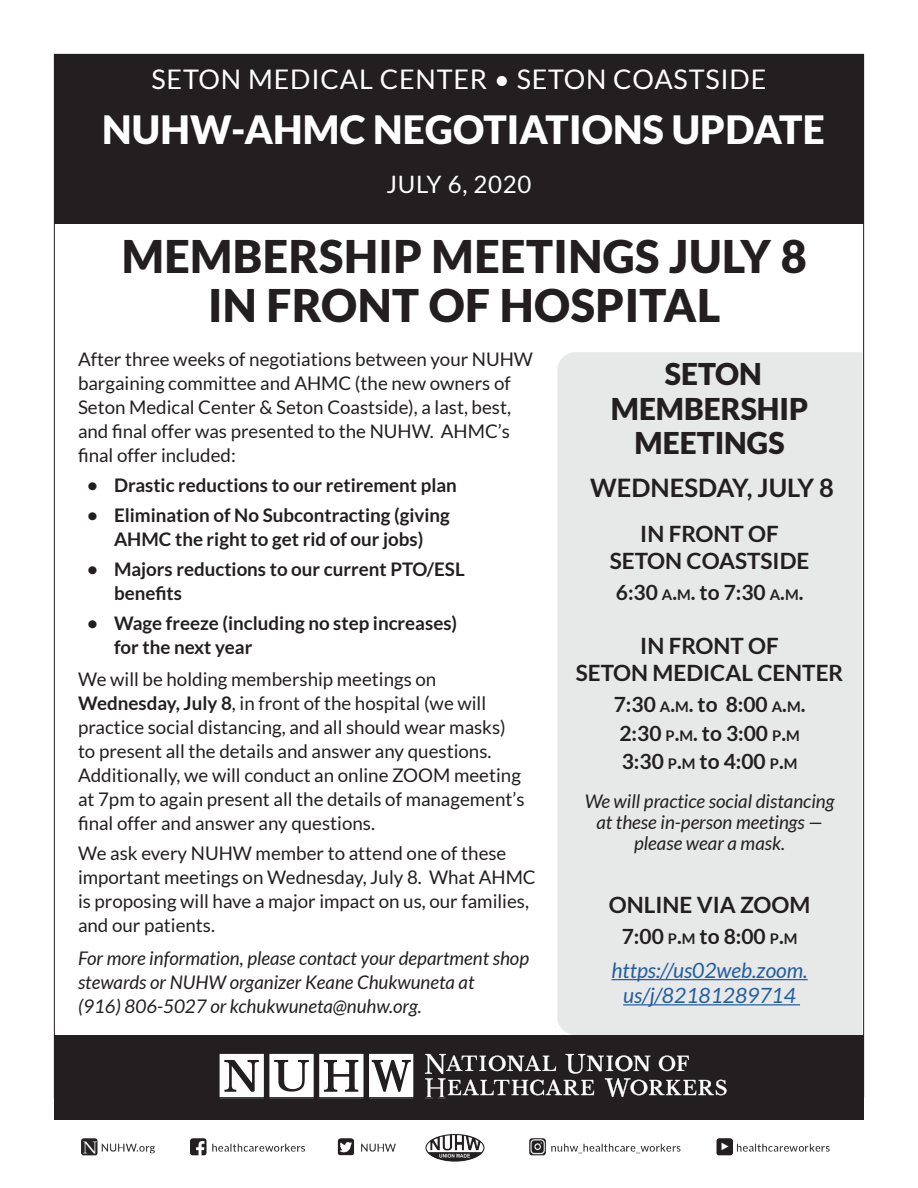
<style>
.page{position:relative;width:918px;height:1188px;background:#fff}
.page>*{position:absolute;margin:0;border:0;box-sizing:border-box;transform-origin:0 0}
.t1{font:900 45px/49.5px "Lato";letter-spacing:.01em;color:#231f20;text-align:center}
.t2{font:900 39px "Lato";letter-spacing:.005em;color:#fff}
.t3{font:900 30px/34.5px "Lato";color:#231f20;text-align:center}
.t4{font:27px "Lato";letter-spacing:.03em;color:#fff}
.t5{font:700 25.5px "Lato";color:#231f20}
.t6{font:24px "Lato";letter-spacing:.03em;color:#fff}
.t7{font:700 22.5px/27px "Lato";color:#231f20;text-align:center}
.t8{font:700 21px "Lato";color:#231f20}
.t9{font:italic 21px/25.2px "Lato";color:#215e9f;text-align:center}
.t10{font:18.75px/24px "Lato";color:#231f20}
.t11{font:700 18.75px/24px "Lato";color:#231f20}
.t12{font:italic 18.75px/24px "Lato";color:#231f20}
.s1{font-weight:700}
.s2{font-size:14.7px}
.s3{font-style:inherit}
</style>
<div class="page">
<div style="left:54px;top:54px;width:810px;height:170px;background:#231f20"></div>
<div style="left:54px;top:1035px;width:810px;height:85px;background:#231f20"></div>
<svg style="left:425px;top:1054px;width:302px;height:42px"></svg>
<svg style="left:220px;top:1054px;width:193px;height:42px"></svg>
<img style="left:82px;top:1134px;width:748px;height:28px">
<div style="left:557px;top:352px;width:305px;height:683px;background:#e7e8e8"></div>
<hr style="left:612px;top:979px;width:196px;height:1px;background:#215e9f">
<hr style="left:623px;top:1004px;width:177px;height:1px;background:#215e9f">
<p class="t4" style="left:152px;top:64px;width:616px">SETON MEDICAL CENTER • SETON COASTSIDE</p>
<p class="t2" style="left:102px;top:107px;width:724px">NUHW-AHMC NEGOTIATIONS UPDATE</p>
<p class="t6" style="left:387px;top:171px;width:146px">JULY 6, 2020</p>
<p class="t1" style="left:122px;top:231px;width:687px">MEMBERSHIP MEETINGS JULY 8<br>IN FRONT OF HOSPITAL</p>
<p class="t10" style="left:78px;top:347px;width:457px">After three weeks of negotiations between your NUHW bargaining committee and AHMC (the new owners of Seton Medical Center &amp; Seton Coastside), a last, best, and final offer was presented to the NUHW. AHMC’s final offer included:</p>
<p class="t11" style="left:87px;top:473px;width:371px">• Drastic reductions to our retirement plan</p>
<p class="t11" style="left:87px;top:503px;width:364px;text-align:center">• Elimination of No Subcontracting (giving<br>AHMC the right to get rid of our jobs)</p>
<p class="t11" style="left:114px;top:557px;width:352px;text-indent:-27px">• Majors reductions to our current PTO/ESL benefits</p>
<p class="t11" style="left:114px;top:611px;width:345px;text-indent:-27px">• Wage freeze (including no step increases) for the next year</p>
<p class="t10" style="left:78px;top:667px;width:448px">We will be holding membership meetings on <span class="s1">Wednesday, July 8</span>, in front of the hospital (we will practice social distancing, and all should wear masks) to present all the details and answer any questions.<br>Additionally, we will conduct an online ZOOM meeting at 7pm to again present all the details of management’s final offer and answer any questions.</p>
<p class="t10" style="left:78px;top:841px;width:459px">We ask every NUHW member to attend one of these important meetings on Wednesday, July 8. What AHMC is proposing will have a major impact on us, our families, and our patients.</p>
<p class="t12" style="left:78px;top:946px;width:453px">For more information, please contact your department shop stewards or NUHW organizer Keane Chukwuneta at<br>(916) 806-5027 or kchukwuneta@nuhw.org.</p>
<p class="t3" style="left:611px;top:356px;width:199px">SETON<br>MEMBERSHIP<br>MEETINGS</p>
<p class="t5" style="left:590px;top:473px;width:245px">WEDNESDAY, JULY 8</p>
<p class="t7" style="left:610px;top:520px;width:201px">IN FRONT OF<br>SETON COASTSIDE</p>
<p class="t8" style="left:616px;top:580px;width:189px">6:30 <span class="s2">A</span><span class="s3">.</span><span class="s2">M</span><span class="s3">.</span> to 7:30 <span class="s2">A</span><span class="s3">.</span><span class="s2">M</span><span class="s3">.</span></p>
<p class="t7" style="left:576px;top:632px;width:269px">IN FRONT OF<br>SETON MEDICAL CENTER</p>
<p class="t8" style="left:614px;top:693px;width:193px">7:30 <span class="s2">A</span><span class="s3">.</span><span class="s2">M</span><span class="s3">.</span> to 8:00 <span class="s2">A</span><span class="s3">.</span><span class="s2">M</span><span class="s3">.</span></p>
<p class="t8" style="left:619px;top:721px;width:182px">2:30 <span class="s2">P</span><span class="s3">.</span><span class="s2">M</span>. to 3:00 <span class="s2">P</span><span class="s3">.</span><span class="s2">M</span></p>
<p class="t8" style="left:622px;top:749px;width:177px">3:30 <span class="s2">P</span><span class="s3">.</span><span class="s2">M</span> to 4:00 <span class="s2">P</span><span class="s3">.</span><span class="s2">M</span></p>
<p class="t12" style="left:585px;top:791px;width:251px;line-height:21px;text-align:center">We will practice social distancing at these in-person meetings — please wear a mask.</p>
<p class="t7" style="left:609px;top:891px;width:203px">ONLINE VIA ZOOM</p>
<p class="t8" style="left:622px;top:924px;width:177px">7:00 <span class="s2">P</span><span class="s3">.</span><span class="s2">M</span> to 8:00 <span class="s2">P</span><span class="s3">.</span><span class="s2">M</span></p>
<p class="t9" style="left:612px;top:959px;width:198px">https://us02web.zoom. us/j/82181289714</p>
</div>
